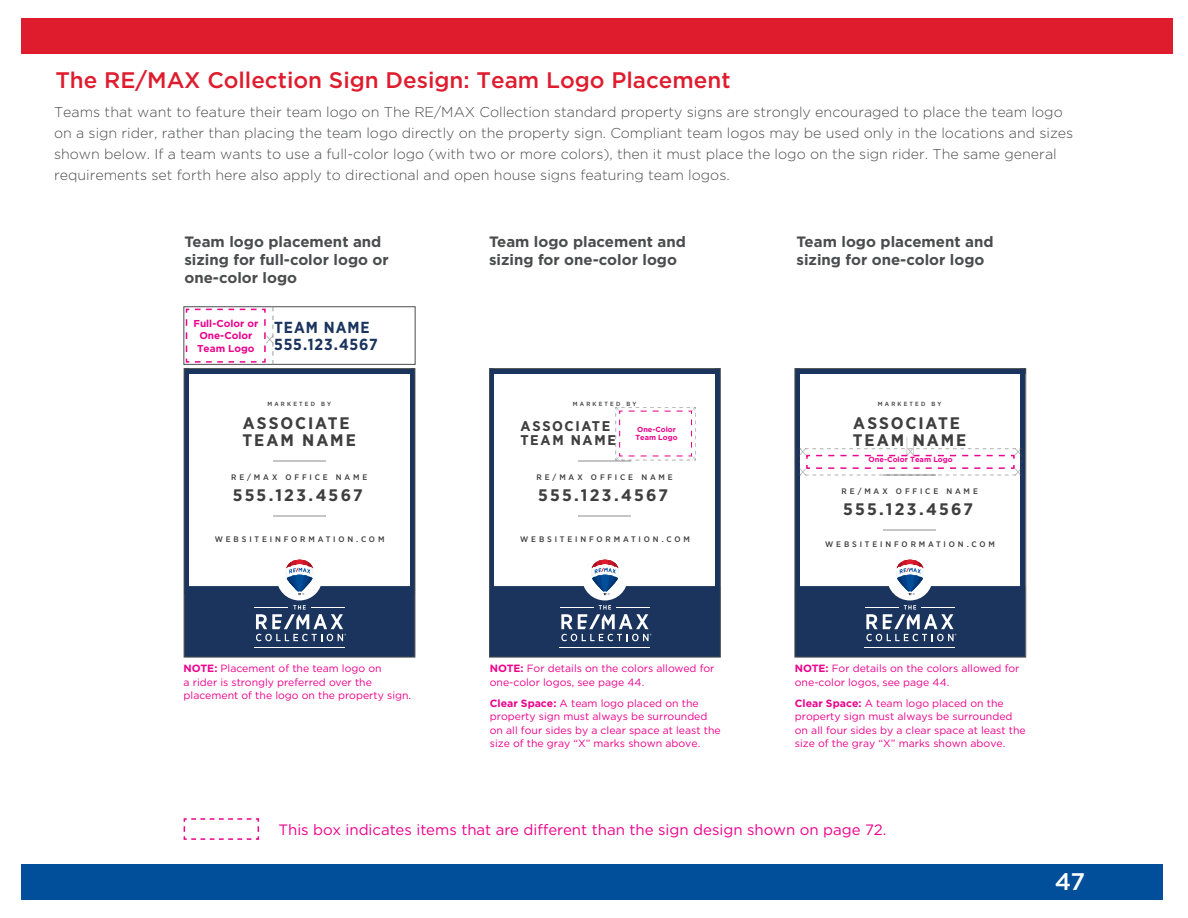
<style>
.page{position:relative;width:1188px;height:918px;background:#fff}
.page>*{position:absolute;margin:0;border:0;box-sizing:border-box;transform-origin:0 0}
.t1{font:500 24px "Gotham";color:#fff}
.t2{font:500 22.5px "Gotham";color:#df1c2d}
.t3{font:700 16.65px/16.6px "Gotham Narrow";letter-spacing:.115em;color:#3e3e3f;scale:1.07 1}
.t4{font:700 16.05px/16.4px "Gotham Narrow";letter-spacing:.06em;color:#1a345d}
.Bolded_black_type{font:700 15px/18px "Gotham";color:#4b4c4d}
.t5{font:15px "Gotham";color:#ed028c}
.text{font:300 14.25px/21px "Gotham";color:#4b4c4d}
.t6{font:700 14.1px/14.1px "Gotham Narrow";letter-spacing:.105em;color:#3e3e3f;scale:1.07 1}
.t7{font:10.5px/13.5px "Gotham";color:#ed028c}
.t8{font:700 10.05px/12px "Gotham";color:#ed028c;text-align:center}
.t9{font:500 7.95px "Gotham Narrow";letter-spacing:.335em;color:#3e3e3f;scale:1.07 1}
.t10{font:700 7.5px "Gotham";color:#ed028c}
.t11{font:700 7.35px/8.9px "Gotham";color:#ed028c}
.t12{font:500 6px "Gotham Narrow";letter-spacing:.34em;color:#3e3e3f;scale:1.07 1}
.s1{font-weight:700}
</style>
<div class="page">
<div style="left:22px;top:18px;width:1151px;height:36px;background:#df1c2d"></div>
<div style="left:22px;top:864px;width:1141px;height:36px;background:#014e9b"></div>
<hr style="left:273px;top:515px;width:52px;height:1px;background:#c3c5c6">
<hr style="left:273px;top:460px;width:52px;height:1px;background:#c3c5c6">
<div style="left:184px;top:369px;width:5px;height:225px;background:#1a345d"></div>
<div style="left:410px;top:369px;width:5px;height:225px;background:#1a345d"></div>
<hr style="left:184px;top:369px;width:231px;height:4px;background:#1a345d">
<svg style="left:186px;top:559px;width:227px;height:96px"></svg>
<div style="left:184px;top:368px;width:231px;height:289px;border:1px solid #4b4c4d"></div>
<div style="left:184px;top:306px;width:231px;height:59px;border:1px solid #4b4c4d"></div>
<hr style="left:578px;top:515px;width:53px;height:1px;background:#c3c5c6">
<hr style="left:578px;top:460px;width:53px;height:1px;background:#c3c5c6">
<hr style="left:490px;top:369px;width:4px;height:225px;background:#1a345d">
<hr style="left:716px;top:369px;width:4px;height:225px;background:#1a345d">
<hr style="left:490px;top:369px;width:230px;height:4px;background:#1a345d">
<svg style="left:491px;top:559px;width:228px;height:96px"></svg>
<div style="left:489px;top:368px;width:232px;height:289px;border:1px solid #4b4c4d"></div>
<hr style="left:883px;top:529px;width:53px;height:1px;background:#c3c5c6">
<hr style="left:795px;top:369px;width:4px;height:225px;background:#1a345d">
<hr style="left:1021px;top:369px;width:4px;height:225px;background:#1a345d">
<hr style="left:795px;top:369px;width:230px;height:4px;background:#1a345d">
<svg style="left:797px;top:559px;width:227px;height:96px"></svg>
<div style="left:795px;top:368px;width:231px;height:289px;border:1px solid #4b4c4d"></div>
<svg style="left:183px;top:818px;width:77px;height:22px"></svg>
<svg style="left:615px;top:407px;width:81px;height:54px"></svg>
<svg style="left:799px;top:437px;width:223px;height:39px"></svg>
<svg style="left:185px;top:307px;width:89px;height:58px"></svg>
<p class="t2" style="left:56px;top:65px;width:677px">The RE/MAX Collection Sign Design: Team Logo Placement</p>
<p class="text" style="left:54px;top:101px;width:1021px">Teams that want to feature their team logo on The RE/MAX Collection standard property signs are strongly encouraged to place the team logo on a sign rider, rather than placing the team logo directly on the property sign. Compliant team logos may be used only in the locations and sizes shown below. If a team wants to use a full-color logo (with two or more colors), then it must place the logo on the sign rider. The same general requirements set forth here also apply to directional and open house signs featuring team logos.</p>
<p class="Bolded_black_type" style="left:184px;top:232px;width:206px">Team logo placement and sizing for full-color logo or one-color logo</p>
<p class="Bolded_black_type" style="left:489px;top:232px;width:198px">Team logo placement and sizing for one-color logo</p>
<p class="Bolded_black_type" style="left:796px;top:232px;width:198px">Team logo placement and sizing for one-color logo</p>
<p class="t8" style="left:193px;top:318px;width:66px">Full-Color or<br>One-Color<br>Team Logo</p>
<p class="t4" style="left:274px;top:319px;width:105px">TEAM NAME<br>555.123.4567</p>
<p class="t12" style="left:267px;top:400px;width:61px">MARKETED BY</p>
<p class="t3" style="left:243px;top:415px;width:107px">ASSOCIATE<br>TEAM NAME</p>
<p class="t9" style="left:231px;top:472px;width:129px">RE/MAX OFFICE NAME</p>
<p class="t3" style="left:233px;top:486px;width:123px">555.123.4567</p>
<p class="t9" style="left:215px;top:534px;width:160px">WEBSITEINFORMATION.COM</p>
<p class="t12" style="left:573px;top:400px;width:61px">MARKETED BY</p>
<p class="t6" style="left:520px;top:419px;width:91px">ASSOCIATE<br>TEAM NAME</p>
<p class="t11" style="left:636px;top:424px;width:44px">One-Color<br>Team Logo</p>
<p class="t9" style="left:537px;top:472px;width:129px">RE/MAX OFFICE NAME</p>
<p class="t3" style="left:538px;top:486px;width:123px">555.123.4567</p>
<p class="t9" style="left:520px;top:534px;width:160px">WEBSITEINFORMATION.COM</p>
<p class="t7" style="left:184px;top:662px;width:229px"><span class="s1">NOTE:</span> Placement of the team logo on<br>a rider is strongly preferred over the placement of the logo on the property sign.</p>
<p class="t7" style="left:490px;top:662px;width:226px"><span class="s1">NOTE:</span> For details on the colors allowed for one-color logos, see page 44.</p>
<p class="t7" style="left:490px;top:696px;width:232px"><span class="s1">Clear Space:</span> A team logo placed on the property sign must always be surrounded on all four sides by a clear space at least the size of the gray “X” marks shown above.</p>
<p class="t12" style="left:878px;top:400px;width:61px">MARKETED BY</p>
<p class="t3" style="left:853px;top:415px;width:107px">ASSOCIATE<br>TEAM NAME</p>
<p class="t10" style="left:869px;top:455px;width:86px">One-Color Team Logo</p>
<p class="t9" style="left:842px;top:486px;width:129px">RE/MAX OFFICE NAME</p>
<p class="t3" style="left:843px;top:500px;width:123px">555.123.4567</p>
<p class="t9" style="left:825px;top:539px;width:160px">WEBSITEINFORMATION.COM</p>
<p class="t7" style="left:795px;top:662px;width:226px"><span class="s1">NOTE:</span> For details on the colors allowed for one-color logos, see page 44.</p>
<p class="t7" style="left:795px;top:696px;width:232px"><span class="s1">Clear Space:</span> A team logo placed on the property sign must always be surrounded on all four sides by a clear space at least the size of the gray “X” marks shown above.</p>
<p class="t5" style="left:279px;top:820px;width:610px">This box indicates items that are different than the sign design shown on page 72.</p>
<h1 class="t1" style="left:1055px;top:866px;width:32px">47</h1>
</div>
